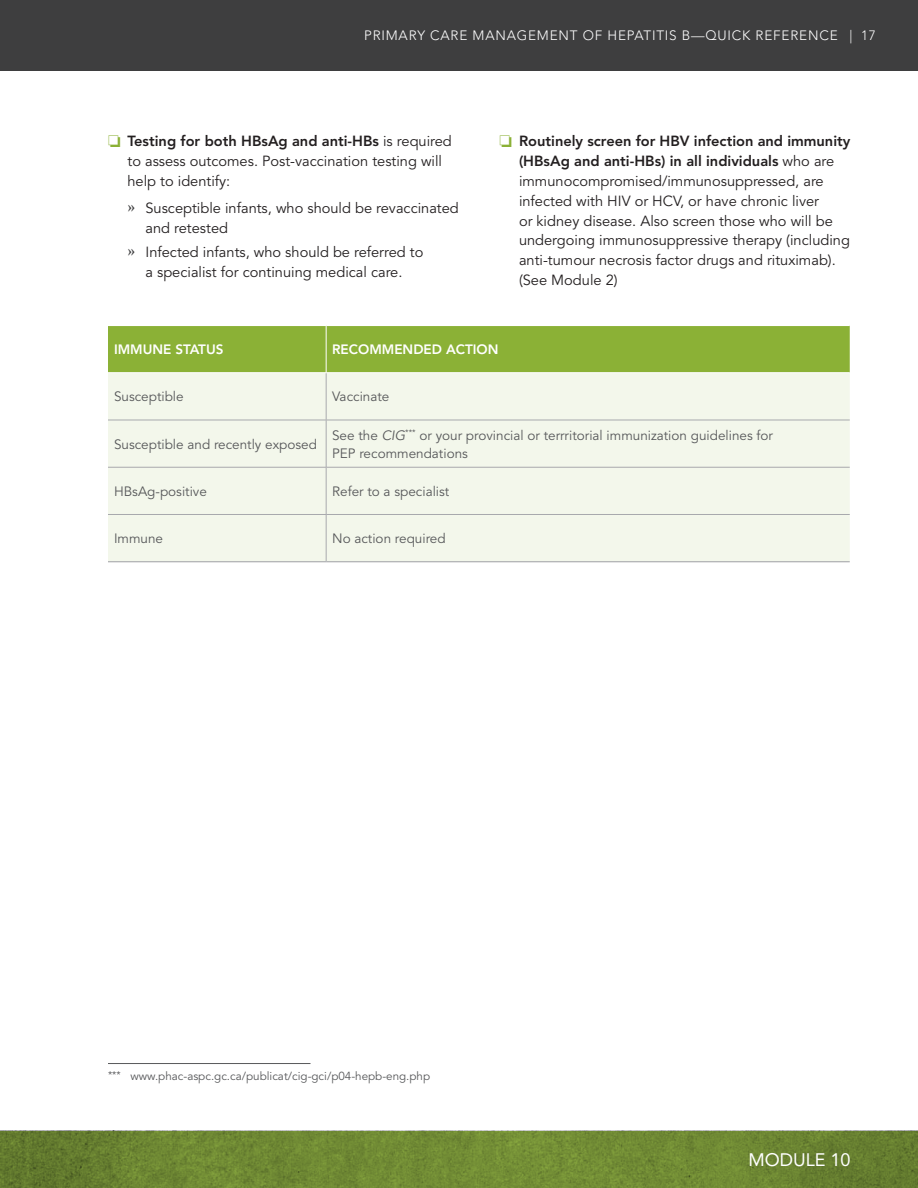
<style>
.page{position:relative;width:918px;height:1188px;background:#fff}
.page>*{position:absolute;margin:0;border:0;box-sizing:border-box;transform-origin:0 0}
.t1{font:18px "Avenir LT Std";color:#fff}
.t2{font:300 15px "Avenir LT Std";letter-spacing:.06em;color:#fff}
.t3{font:14.7px/20px "Avenir LT Std";color:#231f20}
.t4{font:13.5px/18px "Avenir LT Std";color:#57585a}
.t5{font:300 13.5px "Avenir LT Std";letter-spacing:.06em;color:#fff}
.t6{font:800 13.5px "Avenir LT Std";color:#fff}
.t7{font:11.7px "Avenir LT Std";color:#57585a}
.s1{font-size:13.5px}
.s2{color:#8bb136}
.s3{font-weight:800}
.s4{font-family:"Adobe Garamond Pro";font-weight:600;font-size:18.75px;color:#3e3e3f}
.s5{font-style:italic}
</style>
<div class="page">
<svg style="left:0;top:1131px;width:918px;height:57px;background:#6c8632"></svg>
<div style="left:0;top:0;width:918px;height:70px;background:#3e3e3f"></div>
<div style="left:108px;top:326px;width:742px;height:46px;background:#8bb136"></div>
<div style="left:108px;top:373px;width:742px;height:188px;background:#f3f7eb"></div>
<hr style="left:326px;top:373px;width:1px;height:47px;background:#a8a9ad">
<hr style="left:108px;top:420px;width:218px;height:1px;background:#a8a9ad">
<hr style="left:326px;top:420px;width:524px;height:1px;background:#a8a9ad">
<hr style="left:326px;top:420px;width:1px;height:47px;background:#a8a9ad">
<hr style="left:108px;top:467px;width:218px;height:1px;background:#a8a9ad">
<hr style="left:326px;top:467px;width:524px;height:1px;background:#a8a9ad">
<hr style="left:326px;top:468px;width:1px;height:46px;background:#a8a9ad">
<hr style="left:108px;top:514px;width:218px;height:1px;background:#a8a9ad">
<hr style="left:326px;top:514px;width:524px;height:1px;background:#a8a9ad">
<hr style="left:326px;top:515px;width:1px;height:46px;background:#a8a9ad">
<hr style="left:108px;top:561px;width:218px;height:1px;background:#a8a9ad">
<hr style="left:326px;top:561px;width:524px;height:1px;background:#a8a9ad">
<hr style="left:326px;top:326px;width:1px;height:46px;background:#fff">
<hr style="left:108px;top:1063px;width:202px;height:1px;background:#57585a">
<p class="t2" style="left:629px;top:25px;width:248px">REPORT TITLE GOES HERE | 17<span class="s1">| 17</span></p>
<p class="t5" style="left:364px;top:28px;width:475px">PRIMARY CARE MANAGEMENT OF HEPATITIS B—QUICK REFERENCE</p>
<p class="t3" style="left:128px;top:131px;width:326px;text-indent:-20px"><span class="s2">❏</span> <span class="s3">Testing for both HBsAg and anti-HBs</span> is required to assess outcomes. Post-vaccination testing will help to identify:</p>
<p class="t3" style="left:146px;top:198px;width:315px;text-indent:-18px"><span class="s4">»</span> Susceptible infants, who should be revaccinated and retested</p>
<p class="t3" style="left:128px;top:243px;width:297px;text-align:center"><span class="s4">»</span> Infected infants, who should be referred to a specialist for continuing medical care.</p>
<p class="t3" style="left:519px;top:131px;width:333px;text-indent:-20px"><span class="s2">❏</span> <span class="s3">Routinely screen for HBV infection and immunity (HBsAg and anti-HBs) in all individuals</span> who are immunocompromised/immunosuppressed, are infected with HIV or HCV, or have chronic liver<br>or kidney disease. Also screen those who will be undergoing immunosuppressive therapy (including anti-tumour necrosis factor drugs and rituximab). (See Module 2)</p>
<p class="t6" style="left:114px;top:342px;width:111px">IMMUNE STATUS</p>
<p class="t6" style="left:332px;top:342px;width:168px">RECOMMENDED ACTION</p>
<p class="t4" style="left:114px;top:388px;width:71px">Susceptible</p>
<p class="t4" style="left:332px;top:388px;width:59px">Vaccinate</p>
<p class="t4" style="left:114px;top:435px;width:205px">Susceptible and recently exposed</p>
<p class="t4" style="left:332px;top:426px;width:442px">See the <span class="s5">CIG</span><sup>***</sup> or your provincial or terrritorial immunization guidelines for<br>PEP recommendations</p>
<p class="t4" style="left:114px;top:483px;width:94px">HBsAg-positive</p>
<p class="t4" style="left:332px;top:483px;width:119px">Refer to a specialist</p>
<p class="t4" style="left:114px;top:530px;width:51px">Immune</p>
<p class="t4" style="left:332px;top:530px;width:115px">No action required</p>
<p class="t7" style="left:108px;top:1069px;width:324px"><sup>***</sup> www.phac-aspc.gc.ca/publicat/cig-gci/p04-hepb-eng.php</p>
<p class="t1" style="left:748px;top:1149px;width:104px">MODULE 10</p>
</div>
